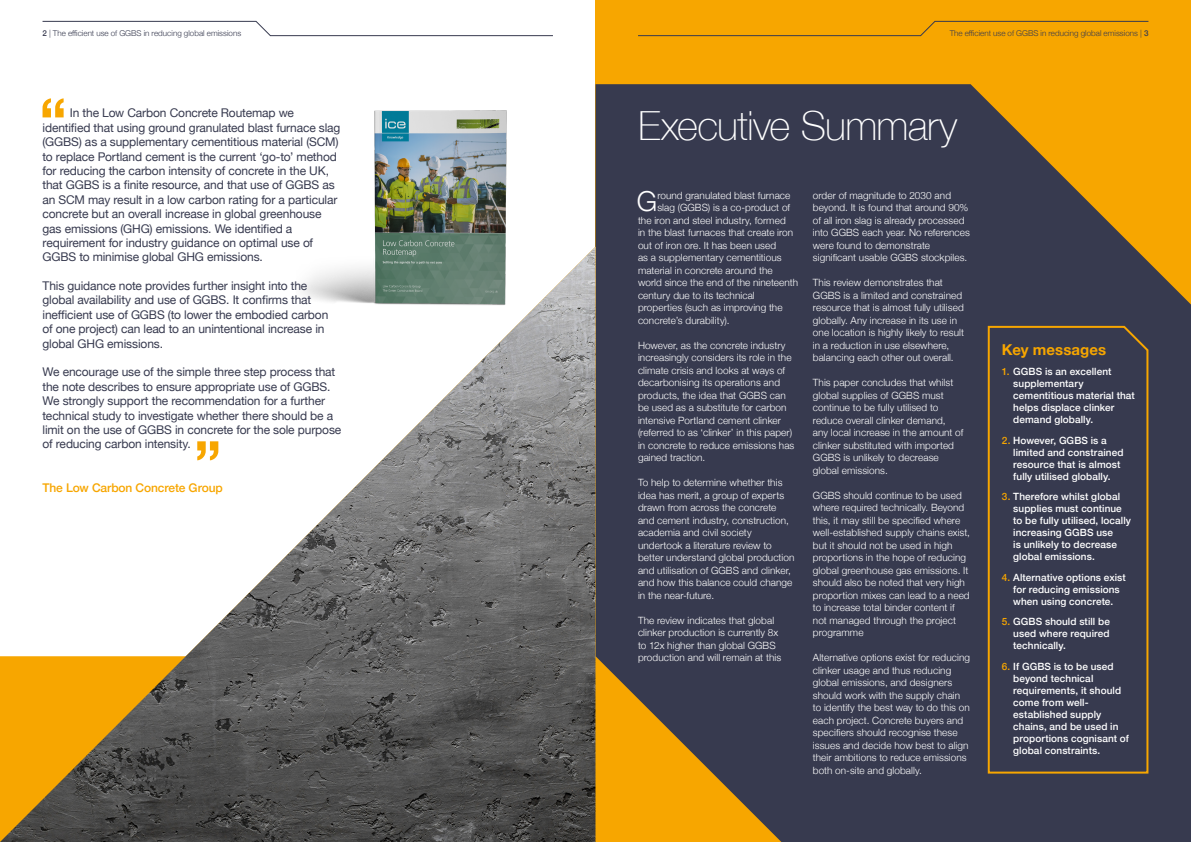
<style>
.page{position:relative;width:1191px;height:842px;background:#fff}
.page>*{position:absolute;margin:0;border:0;box-sizing:border-box;transform-origin:0 0}
.t1{font:100 40.2px "Helvetica Neue";letter-spacing:-.02em;color:#fff}
.t2{font:300 27.5px "Helvetica Neue";color:#fff}
.t3{font:700 15px "Helvetica Neue";letter-spacing:.005em;color:#f7a600}
.t4{font:12px/14.4px "Helvetica Neue";letter-spacing:-.01em;color:#373a4f}
.t5{font:500 12px "Helvetica Neue";letter-spacing:-.01em;color:#f7a600}
.t6{font:300 10px/12.5px "Helvetica Neue";letter-spacing:.005em;color:#fff}
.t7{font:500 10px/12px "Helvetica Neue";letter-spacing:.01em;color:#fff}
.t8{font:300 8px "Helvetica Neue";letter-spacing:.005em;color:#373a4f}
.s1{font-weight:500}
.s2{color:#f7a600}
</style>
<div class="page">
<div style="left:595px;top:0;width:596px;height:842px;background:#f7a600"></div>
<svg style="left:595px;top:84px;width:596px;height:758px;background:#454249"></svg>
<svg style="left:595px;top:656px;width:186px;height:186px"></svg>
<img style="left:0;top:247px;width:595px;height:595px">
<img style="left:245px;top:110px;width:301px;height:229px">
<svg style="left:42px;top:98px;width:22px;height:19px"></svg>
<svg style="left:197px;top:441px;width:21px;height:19px"></svg>
<div style="left:986px;top:325px;width:163px;height:450px;background:#373a4f"></div>
<svg style="left:638px;top:21px;width:511px;height:15px"></svg>
<svg style="left:42px;top:21px;width:511px;height:15px"></svg>
<p class="t8" style="left:43px;top:27px;width:200px"><span class="s1">2</span> | The efficient use of GGBS in reducing global emissions</p>
<p class="t8" style="left:949px;top:27px;width:200px">The efficient use of GGBS in reducing global emissions | <span class="s1">3</span></p>
<p class="t4" style="left:43px;top:107px;width:299px;text-indent:27px">In the Low Carbon Concrete Routemap we identified that using ground granulated blast furnace slag (GGBS) as a supplementary cementitious material (SCM) to replace Portland cement is the current ‘go-to’ method for reducing the carbon intensity of concrete in the UK, that GGBS is a finite resource, and that use of GGBS as an SCM may result in a low carbon rating for a particular concrete but an overall increase in global greenhouse gas emissions (GHG) emissions. We identified a requirement for industry guidance on optimal use of GGBS to minimise global GHG emissions.</p>
<p class="t4" style="left:43px;top:279px;width:287px">This guidance note provides further insight into the global availability and use of GGBS. It confirms that inefficient use of GGBS (to lower the embodied carbon of one project) can lead to an unintentional increase in global GHG emissions.</p>
<p class="t4" style="left:43px;top:366px;width:300px">We encourage use of the simple three step process that the note describes to ensure appropriate use of GGBS.<br>We strongly support the recommendation for a further technical study to investigate whether there should be a limit on the use of GGBS in concrete for the sole purpose of reducing carbon intensity.</p>
<p class="t5" style="left:43px;top:478px;width:182px">The Low Carbon Concrete Group</p>
<h1 class="t1" style="left:638px;top:95px;width:321px">Executive Summary</h1>
<h2 class="t2" style="left:637px;top:179px;width:22px">G</h2>
<p class="t6" style="left:657px;top:188px;width:134px">round granulated blast furnace</p>
<p class="t6" style="left:657px;top:200px;width:134px">slag (GGBS) is a co-product of</p>
<p class="t6" style="left:638px;top:213px;width:149px">the iron and steel industry, formed</p>
<p class="t6" style="left:638px;top:225px;width:157px">in the blast furnaces that create iron</p>
<p class="t6" style="left:638px;top:238px;width:140px">out of iron ore. It has been used</p>
<p class="t6" style="left:638px;top:250px;width:145px">as a supplementary cementitious</p>
<p class="t6" style="left:638px;top:263px;width:136px">material in concrete around the</p>
<p class="t6" style="left:638px;top:275px;width:162px">world since the end of the nineteenth</p>
<p class="t6" style="left:638px;top:288px;width:118px">century due to its technical</p>
<p class="t6" style="left:638px;top:300px;width:146px">properties (such as improving the</p>
<p class="t6" style="left:638px;top:313px;width:93px">concrete’s durability).</p>
<p class="t6" style="left:638px;top:338px;width:158px">However, as the concrete industry increasingly considers its role in the climate crisis and looks at ways of decarbonising its operations and products, the idea that GGBS can be used as a substitute for carbon intensive Portland cement clinker (referred to as ‘clinker’ in this paper) in concrete to reduce emissions has gained traction.</p>
<p class="t6" style="left:638px;top:475px;width:158px">To help to determine whether this idea has merit, a group of experts drawn from across the concrete and cement industry, construction, academia and civil society undertook a literature review to better understand global production and utilisation of GGBS and clinker, and how this balance could change in the near-future.</p>
<p class="t6" style="left:638px;top:613px;width:145px">The review indicates that global clinker production is currently 8x to 12x higher than global GGBS production and will remain at this</p>
<p class="t6" style="left:813px;top:188px;width:159px">order of magnitude to 2030 and beyond. It is found that around 90% of all iron slag is already processed into GGBS each year. No references were found to demonstrate significant usable GGBS stockpiles.</p>
<p class="t6" style="left:813px;top:275px;width:153px">This review demonstrates that GGBS is a limited and constrained resource that is almost fully utilised globally. Any increase in its use in one location is highly likely to result in a reduction in use elsewhere, balancing each other out overall.</p>
<p class="t6" style="left:813px;top:375px;width:152px">This paper concludes that whilst global supplies of GGBS must continue to be fully utilised to reduce overall clinker demand,<br>any local increase in the amount of clinker substituted with imported<br>GGBS is unlikely to decrease global emissions.</p>
<p class="t6" style="left:813px;top:488px;width:159px">GGBS should continue to be used where required technically. Beyond this, it may still be specified where well-established supply chains exist, but it should not be used in high proportions in the hope of reducing global greenhouse gas emissions. It should also be noted that very high proportion mixes can lead to a need to increase total binder content if not managed through the project programme</p>
<p class="t6" style="left:813px;top:650px;width:159px">Alternative options exist for reducing clinker usage and thus reducing global emissions, and designers should work with the supply chain to identify the best way to do this on each project. Concrete buyers and specifiers should recognise these issues and decide how best to align their ambitions to reduce emissions both on-site and globally.</p>
<h3 class="t3" style="left:1002px;top:338px;width:106px">Key messages</h3>
<p class="t7" style="left:1013px;top:365px;width:123px;text-indent:-11px"><span class="s2">1.</span> GGBS is an excellent supplementary cementitious material that helps displace clinker demand globally.</p>
<p class="t7" style="left:1013px;top:433px;width:112px;text-indent:-11px"><span class="s2">2.</span> However, GGBS is a limited and constrained resource that is almost fully utilised globally.</p>
<p class="t7" style="left:1013px;top:490px;width:119px;text-indent:-11px"><span class="s2">3.</span> Therefore whilst global supplies must continue to be fully utilised, locally increasing GGBS use<br>is unlikely to decrease global emissions.</p>
<p class="t7" style="left:1002px;top:570px;width:125px;text-align:center"><span class="s2">4.</span> Alternative options exist for reducing emissions when using concrete.</p>
<p class="t7" style="left:1013px;top:615px;width:98px;text-align:justify;text-indent:-11px"><span class="s2">5.</span> GGBS should still be used where required technically.</p>
<p class="t7" style="left:1013px;top:659px;width:117px;text-indent:-11px"><span class="s2">6.</span> If GGBS is to be used beyond technical requirements, it should come from well&shy;established supply chains, and be used in proportions cognisant of global constraints.</p>
</div>
